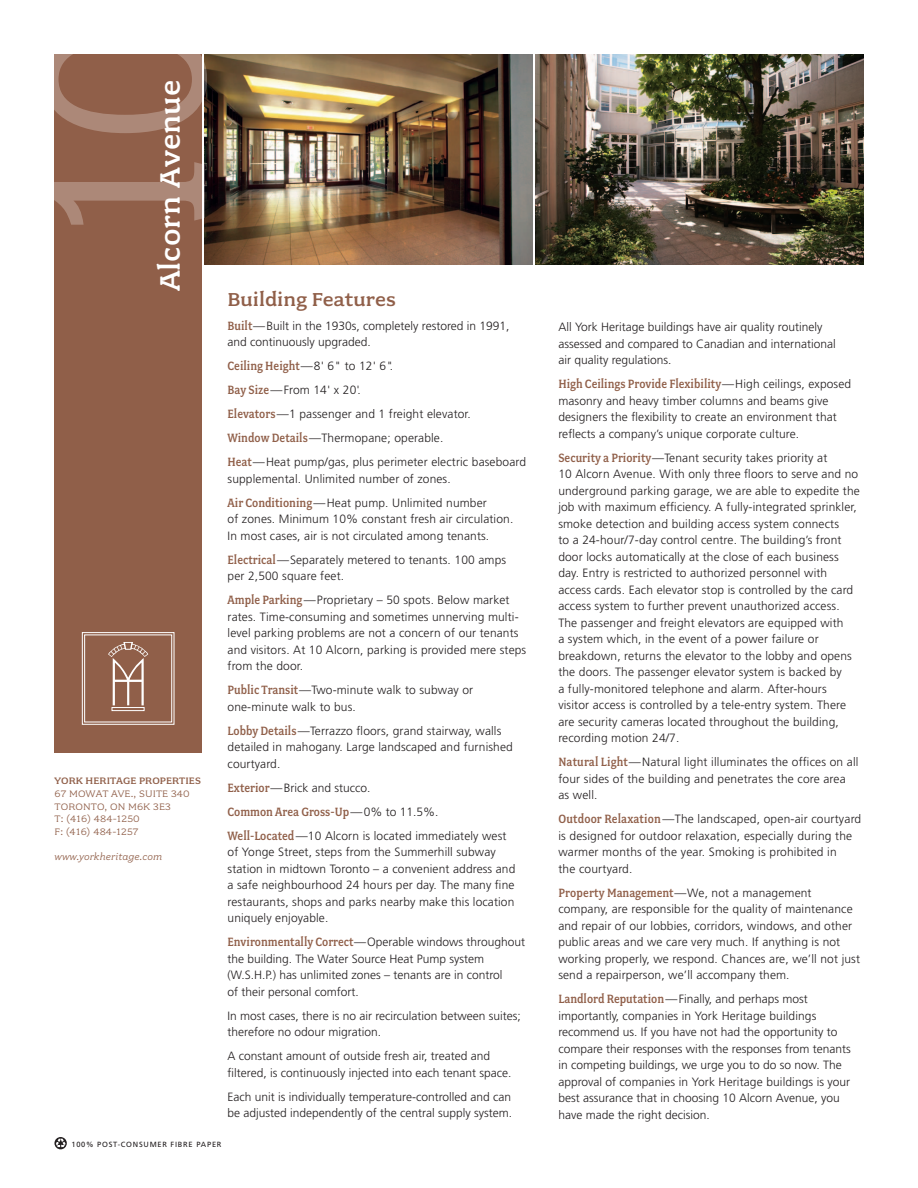
<style>
.page{position:relative;width:918px;height:1188px;background:#fff}
.page>*{position:absolute;margin:0;border:0;box-sizing:border-box;transform-origin:0 0}
.t1{font:258.6px "Fairplex Narrow";color:#fff}
.Banner_Text{font:500 31.5px "Fairplex Wide";letter-spacing:.005em;color:#fff}
.Main_Body_Copy{font:500 21px "Fairplex Wide";color:#905f49}
.Main_Body_Copy-2{font:500 13.5px "Fairplex Narrow";color:#905f49}
.Main_Body_Copy-3{font:300 12px/16.5px "Frutiger";letter-spacing:.01em;color:#231f20}
.t2{font:10.5px/12.6px "Fairplex Wide";letter-spacing:.01em;color:#905f49}
.t3{font:500 10.5px "Fairplex Wide";letter-spacing:.01em;color:#905f49}
.t4{font:italic 10.5px "Fairplex Wide";letter-spacing:.01em;color:#905f49}
.t5{font:7.5px "Frutiger";letter-spacing:.1em;color:#231f20}
.s1{font-family:"Fairplex Narrow";font-weight:500;font-size:13.5px;color:#905f49}
.s2{font-family:"Frutiger";font-weight:300;font-size:12px;color:#231f20}
</style>
<div class="page">
<img style="left:535px;top:54px;width:329px;height:211px">
<img style="left:204px;top:54px;width:328px;height:211px">
<div style="left:54px;top:54px;width:148px;height:699px;background:#905f49"></div>
<svg style="left:82px;top:632px;width:93px;height:93px"></svg>
<svg style="left:54px;top:1137px;width:13px;height:12px"></svg>
<svg style="left:55px;top:1138px;width:11px;height:10px"></svg>
<h1 class="t1" style="left:-20px;top:240px;width:228px;rotate:-90deg">10</h1>
<p class="Banner_Text" style="left:152px;top:291px;width:213px;rotate:-90deg">Alcorn Avenue</p>
<p class="t3" style="left:55px;top:775px;width:148px">YORK HERITAGE PROPERTIES</p>
<p class="t2" style="left:55px;top:787px;width:137px">67 MOWAT AVE., SUITE 340<br>TORONTO, ON M6K 3E3</p>
<p class="t2" style="left:55px;top:812px;width:87px">T: (416) 484-1250</p>
<p class="t2" style="left:55px;top:825px;width:85px">F: (416) 484-1257</p>
<p class="t4" style="left:55px;top:851px;width:109px">www.yorkheritage.com</p>
<p class="Main_Body_Copy" style="left:228px;top:287px;width:170px">Building Features</p>
<p class="Main_Body_Copy-3" style="left:228px;top:317px;width:283px"><span class="s1">Built</span>—Built in the 1930s, completely restored in 1991, and continuously upgraded.</p>
<p class="Main_Body_Copy-2" style="left:228px;top:358px;width:167px">Ceiling Height<span class="s2">—8' 6" to 12' 6".</span></p>
<p class="Main_Body_Copy-3" style="left:228px;top:382px;width:135px"><span class="s1">Bay Size</span>—From 14' x 20'.</p>
<p class="Main_Body_Copy-3" style="left:228px;top:406px;width:245px"><span class="s1">Elevators</span>—1 passenger and 1 freight elevator.</p>
<p class="Main_Body_Copy-3" style="left:228px;top:430px;width:217px"><span class="s1">Window Details</span>—Thermopane; operable.</p>
<p class="Main_Body_Copy-3" style="left:228px;top:454px;width:300px"><span class="s1">Heat</span>—Heat pump/gas, plus perimeter electric baseboard supplemental. Unlimited number of zones.</p>
<p class="Main_Body_Copy-3" style="left:228px;top:494px;width:287px"><span class="s1">Air Conditioning</span>—Heat pump. Unlimited number<br>of zones. Minimum 10% constant fresh air circulation.<br>In most cases, air is not circulated among tenants.</p>
<p class="Main_Body_Copy-3" style="left:228px;top:551px;width:280px"><span class="s1">Electrical</span>—Separately metered to tenants. 100 amps per 2,500 square feet.</p>
<p class="Main_Body_Copy-3" style="left:228px;top:592px;width:300px"><span class="s1">Ample Parking</span>—Proprietary – 50 spots. Below market rates. Time-consuming and sometimes unnerving multi&shy;level parking problems are not a concern of our tenants and visitors. At 10 Alcorn, parking is provided mere steps from the door.</p>
<p class="Main_Body_Copy-3" style="left:228px;top:682px;width:247px"><span class="s1">Public Transit</span>—Two-minute walk to subway or one-minute walk to bus.</p>
<p class="Main_Body_Copy-3" style="left:228px;top:722px;width:287px"><span class="s1">Lobby Details</span>—Terrazzo floors, grand stairway, walls detailed in mahogany. Large landscaped and furnished courtyard.</p>
<p class="Main_Body_Copy-3" style="left:228px;top:779px;width:144px"><span class="s1">Exterior</span>—Brick and stucco.</p>
<p class="Main_Body_Copy-2" style="left:228px;top:804px;width:212px">Common Area Gross-Up<span class="s2">—0% to 11.5%.</span></p>
<p class="Main_Body_Copy-3" style="left:228px;top:827px;width:289px"><span class="s1">Well-Located</span>—10 Alcorn is located immediately west of Yonge Street, steps from the Summerhill subway station in midtown Toronto – a convenient address and a safe neighbourhood 24 hours per day. The many fine restaurants, shops and parks nearby make this location uniquely enjoyable.</p>
<p class="Main_Body_Copy-3" style="left:228px;top:934px;width:299px"><span class="s1">Environmentally Correct</span>—Operable windows throughout the building. The Water Source Heat Pump system (W.S.H.P.) has unlimited zones – tenants are in control<br>of their personal comfort.</p>
<p class="Main_Body_Copy-3" style="left:228px;top:1007px;width:295px">In most cases, there is no air recirculation between suites; therefore no odour migration.</p>
<p class="Main_Body_Copy-3" style="left:228px;top:1048px;width:285px">A constant amount of outside fresh air, treated and filtered, is continuously injected into each tenant space.</p>
<p class="Main_Body_Copy-3" style="left:228px;top:1088px;width:286px">Each unit is individually temperature-controlled and can be adjusted independently of the central supply system.</p>
<p class="t5" style="left:71px;top:1140px;width:152px">100% POST-CONSUMER FIBRE PAPER</p>
<p class="Main_Body_Copy-3" style="left:558px;top:319px;width:279px">All York Heritage buildings have air quality routinely assessed and compared to Canadian and international air quality regulations.</p>
<p class="Main_Body_Copy-2" style="left:558px;top:376px;width:294px">High Ceilings Provide Flexibility<span class="s2">—High ceilings, exposed</span></p>
<p class="Main_Body_Copy-3" style="left:558px;top:392px;width:280px">masonry and heavy timber columns and beams give designers the flexibility to create an environment that reflects a company’s unique corporate culture.</p>
<p class="Main_Body_Copy-3" style="left:558px;top:449px;width:303px"><span class="s1">Security a Priority</span>—Tenant security takes priority at<br>10 Alcorn Avenue. With only three floors to serve and no underground parking garage, we are able to expedite the job with maximum efficiency. A fully-integrated sprinkler, smoke detection and building access system connects<br>to a 24-hour/7-day control centre. The building’s front door locks automatically at the close of each business day. Entry is restricted to authorized personnel with access cards. Each elevator stop is controlled by the card access system to further prevent unauthorized access.<br>The passenger and freight elevators are equipped with<br>a system which, in the event of a power failure or breakdown, returns the elevator to the lobby and opens the doors. The passenger elevator system is backed by<br>a fully-monitored telephone and alarm. After-hours visitor access is controlled by a tele-entry system. There are security cameras located throughout the building, recording motion 24/7.</p>
<p class="Main_Body_Copy-3" style="left:558px;top:754px;width:302px"><span class="s1">Natural Light</span>—Natural light illuminates the offices on all four sides of the building and penetrates the core area as well.</p>
<p class="Main_Body_Copy-3" style="left:558px;top:811px;width:304px"><span class="s1">Outdoor Relaxation</span>—The landscaped, open-air courtyard is designed for outdoor relaxation, especially during the warmer months of the year. Smoking is prohibited in<br>the courtyard.</p>
<p class="Main_Body_Copy-2" style="left:558px;top:885px;width:255px">Property Management<span class="s2">—We, not a management</span></p>
<p class="Main_Body_Copy-3" style="left:558px;top:901px;width:303px">company, are responsible for the quality of maintenance and repair of our lobbies, corridors, windows, and other public areas and we care very much. If anything is not working properly, we respond. Chances are, we’ll not just send a repairperson, we’ll accompany them.</p>
<p class="Main_Body_Copy-3" style="left:558px;top:991px;width:294px"><span class="s1">Landlord Reputation</span>—Finally, and perhaps most importantly, companies in York Heritage buildings recommend us. If you have not had the opportunity to compare their responses with the responses from tenants in competing buildings, we urge you to do so now. The approval of companies in York Heritage buildings is your best assurance that in choosing 10 Alcorn Avenue, you have made the right decision.</p>
</div>
